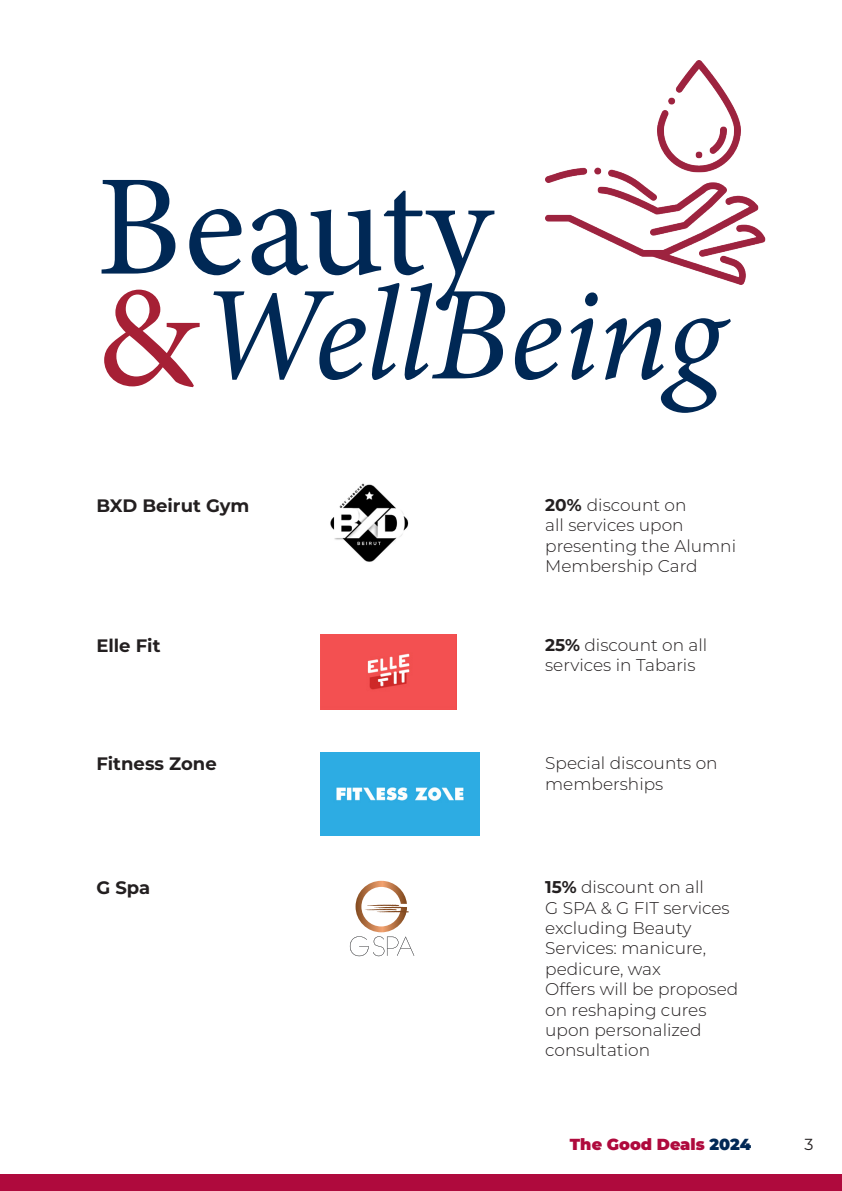
<style>
.page{position:relative;width:842px;height:1191px;background:#fff}
.page>*{position:absolute;margin:0;border:0;box-sizing:border-box;transform-origin:0 0}
.t1{font:144px "Minion Pro";letter-spacing:.005em;color:#002855}
.t2{font:144px "Minion Pro";color:#a62035}
.t3{font:italic 134px "Minion Pro";letter-spacing:-.01em;color:#002855}
.t4{font:700 18px "Montserrat";color:#231f20}
.t5{font:300 17px/20.4px "Montserrat";color:#231f20}
.t6{font:900 16px "Montserrat";color:#af0a3d}
.t7{font:16px "Montserrat";color:#231f20}
.s1{font-weight:700}
.s2{color:#002855}
</style>
<div class="page">
<div style="left:0;top:1175px;width:842px;height:16px;background:#af0a3d"></div>
<img style="left:321px;top:634px;width:135px;height:75px">
<img style="left:330px;top:483px;width:79px;height:79px">
<img style="left:321px;top:753px;width:159px;height:82px">
<svg style="left:350px;top:880px;width:64px;height:76px"></svg>
<img style="left:545px;top:61px;width:221px;height:223px">
<p class="t1" style="left:96px;top:131px;width:397px">Beauty</p>
<p class="t3" style="left:199px;top:244px;width:526px">WellBeing</p>
<p class="t2" style="left:96px;top:242px;width:104px">&amp;</p>
<p class="t4" style="left:96px;top:493px;width:155px">BXD Beirut Gym</p>
<p class="t5" style="left:545px;top:494px;width:192px"><span class="s1">20%</span> discount on<br>all services upon presenting the Alumni<br>Membership Card</p>
<p class="t4" style="left:96px;top:633px;width:66px">Elle Fit</p>
<p class="t5" style="left:545px;top:634px;width:164px"><span class="s1">25%</span> discount on all services in Tabaris</p>
<p class="t4" style="left:96px;top:752px;width:122px">Fitness Zone</p>
<p class="t5" style="left:545px;top:752px;width:174px">Special discounts on</p>
<p class="t5" style="left:545px;top:773px;width:120px">memberships</p>
<p class="t4" style="left:96px;top:875px;width:55px">G Spa</p>
<p class="t5" style="left:545px;top:876px;width:160px"><span class="s1">15%</span> discount on all</p>
<p class="t5" style="left:545px;top:896px;width:186px">G SPA &amp; G FIT services excluding Beauty<br>Services: manicure, pedicure, wax</p>
<p class="t5" style="left:545px;top:978px;width:195px">Offers will be proposed on reshaping cures upon personalized consultation</p>
<p class="t6" style="left:570px;top:1133px;width:183px">The Good Deals <span class="s2">2024</span></p>
<p class="t7" style="left:805px;top:1133px;width:11px">3</p>
</div>
